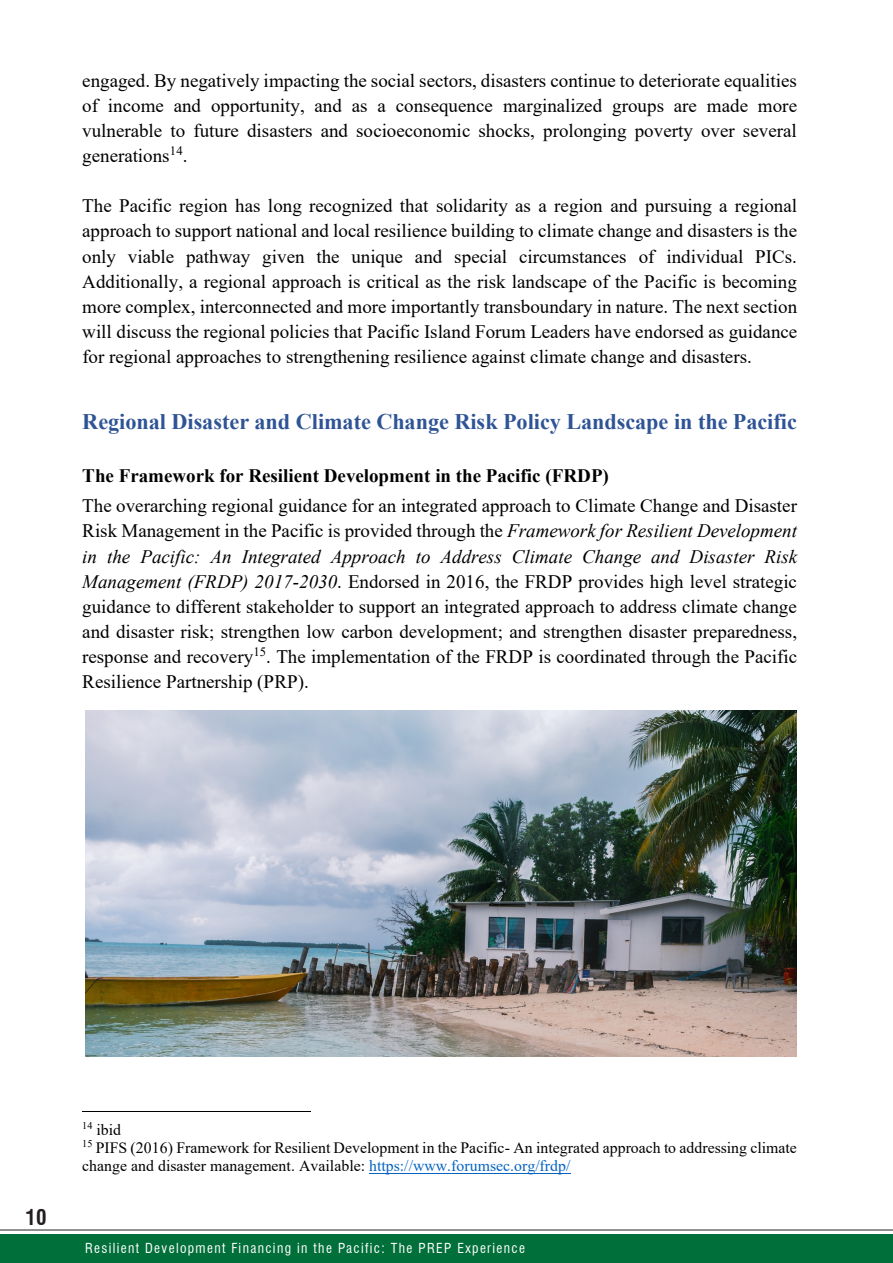
<style>
.page{position:relative;width:893px;height:1263px;background:#fff}
.page>*{position:absolute;margin:0;border:0;box-sizing:border-box;transform-origin:0 0}
.t1{font:700 22.2px "Times New Roman";color:#2f5496}
.t2{font:700 condensed 21px "Swiss 721 BT";color:#231f20}
.t3{font:19.05px/25.2px "Times New Roman";color:#000;text-align:justify}
.t4{font:15.75px/18.3px "Times New Roman";color:#000}
.t5{font:condensed 13.5px "Swiss 721 BT";letter-spacing:.1em;color:#fff}
.s1{font-weight:700}
.s2{font-style:italic}
.s3{color:#0563c1}
</style>
<div class="page">
<div style="left:0;top:1234px;width:893px;height:29px;background:#006f3a"></div>
<hr style="left:0;top:1229px;width:893px;height:1px;background:#231f20">
<hr style="left:82px;top:1111px;width:228px;height:1px;background:#000">
<hr style="left:369px;top:1173px;width:202px;height:1px;background:#0563c1">
<img style="left:85px;top:710px;width:711px;height:347px">
<p class="t3" style="left:82px;top:67px;width:716px">engaged. By negatively impacting the social sectors, disasters continue to deteriorate equalities of income and opportunity, and as a consequence marginalized groups are made more vulnerable to future disasters and socioeconomic shocks, prolonging poverty over several generations<sup>14</sup>.</p>
<p class="t3" style="left:82px;top:193px;width:716px">The Pacific region has long recognized that solidarity as a region and pursuing a regional approach to support national and local resilience building to climate change and disasters is the only viable pathway given the unique and special circumstances of individual PICs.<br>Additionally, a regional approach is critical as the risk landscape of the Pacific is becoming more complex, interconnected and more importantly transboundary in nature. The next section will discuss the regional policies that Pacific Island Forum Leaders have endorsed as guidance for regional approaches to strengthening resilience against climate change and disasters.</p>
<p class="t1" style="left:82px;top:406px;width:716px">Regional Disaster and Climate Change Risk Policy Landscape in the Pacific</p>
<p class="t3" style="left:82px;top:460px;width:716px;line-height:29.8px"><span class="s1">The Framework for Resilient Development in the Pacific (FRDP)<br></span>The overarching regional guidance for an integrated approach to Climate Change and Disaster</p>
<p class="t3" style="left:82px;top:518px;width:716px">Risk Management in the Pacific is provided through the <span class="s2">Framework for Resilient Development in the Pacific: An Integrated Approach to Address Climate Change and Disaster Risk Management (FRDP) 2017-2030</span>. Endorsed in 2016, the FRDP provides high level strategic guidance to different stakeholder to support an integrated approach to address climate change and disaster risk; strengthen low carbon development; and strengthen disaster preparedness, response and recovery<sup>15</sup>. The implementation of the FRDP is coordinated through the Pacific Resilience Partnership (PRP).</p>
<p class="t2" style="left:26px;top:1205px;width:22px">10</p>
<p class="t4" style="left:82px;top:1120px;width:716px"><sup>14</sup> ibid<br><sup>15</sup> PIFS (2016) Framework for Resilient Development in the Pacific- An integrated approach to addressing climate change and disaster management. Available: <span class="s3">https://www.forumsec.org/frdp/</span></p>
<p class="t5" style="left:85px;top:1239px;width:442px">Resilient Development Financing in the Pacific: The PREP Experience</p>
</div>
